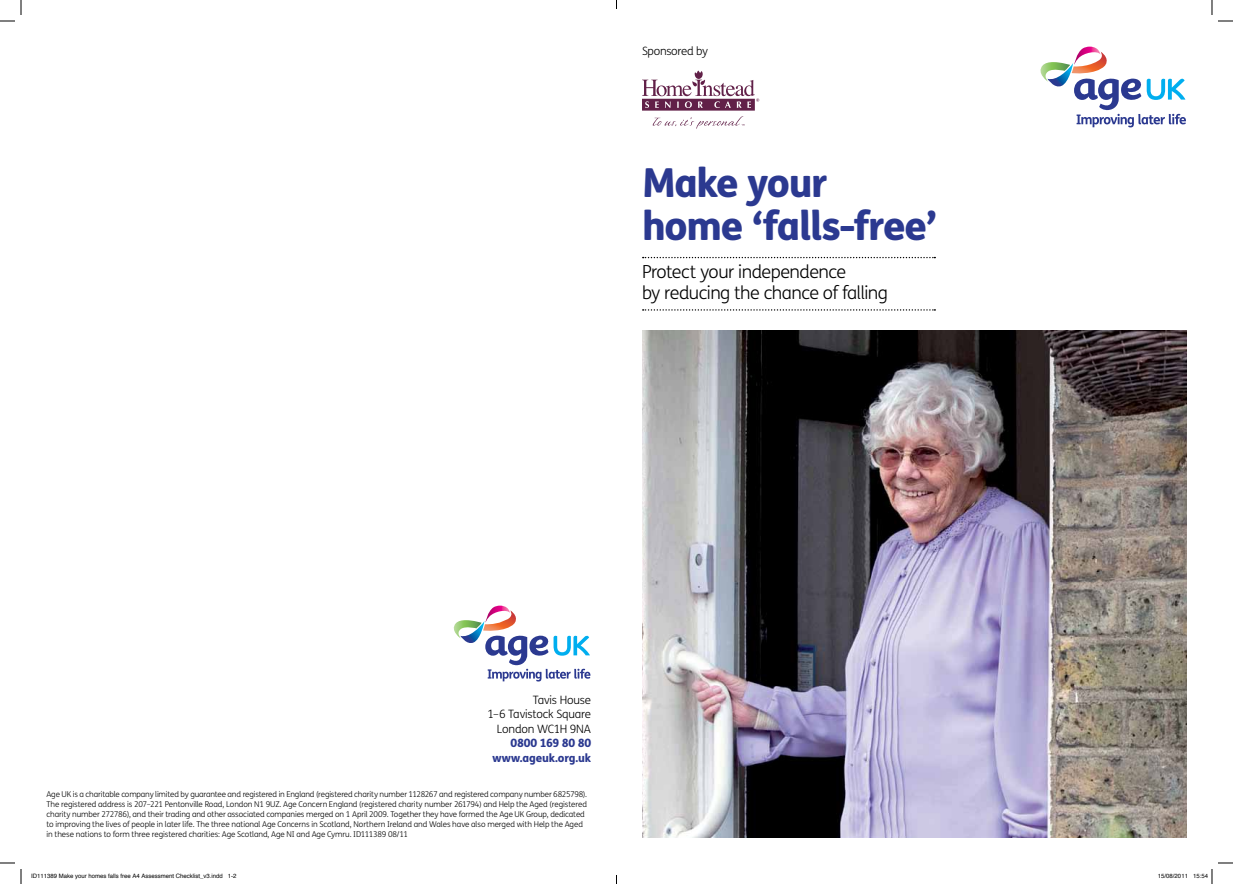
<style>
.page{position:relative;width:1233px;height:884px;background:#fff}
.page>*{position:absolute;margin:0;border:0;box-sizing:border-box;transform-origin:0 0}
.t1{font:800 40px/43px "FS Me";letter-spacing:-.035em;color:#2b3990}
.t2{font:300 18px/21px "FS Me";letter-spacing:-.03em;color:#000}
.t3{font:300 11.5px/14.5px "FS Me";letter-spacing:-.02em;color:#000;text-align:right}
.t4{font:800 11.5px/14.5px "FS Me";letter-spacing:-.01em;color:#2b3990;text-align:right}
.t5{font:300 8px/10px "FS Me";letter-spacing:-.015em;color:#000}
.t6{font:6px "Helvetica";color:#000}
</style>
<div class="page">
<img style="left:642px;top:330px;width:544px;height:507px">
<svg style="left:642px;top:257px;width:293px;height:1px"></svg>
<svg style="left:642px;top:309px;width:293px;height:2px"></svg>
<svg style="left:453px;top:606px;width:137px;height:75px"></svg>
<svg style="left:1040px;top:47px;width:146px;height:80px"></svg>
<svg style="left:642px;top:71px;width:117px;height:58px"></svg>
<svg style="left:1218px;top:20px;width:15px;height:2px"></svg>
<svg style="left:1218px;top:862px;width:15px;height:2px"></svg>
<svg style="left:0;top:0;width:22px;height:22px"></svg>
<svg style="left:0;top:862px;width:22px;height:22px"></svg>
<svg style="left:1211px;top:0;width:1px;height:15px"></svg>
<svg style="left:1211px;top:869px;width:1px;height:15px"></svg>
<h3 class="t3" style="left:642px;top:44px;width:68px">Sponsored by</h3>
<h1 class="t1" style="left:642px;top:159px;width:296px">Make your home ‘falls-free’</h1>
<h2 class="t2" style="left:642px;top:261px;width:247px">Protect your independence<br>by reducing the chance of falling</h2>
<h3 class="t3" style="left:487px;top:692px;width:105px">Tavis House<br>1–6 Tavistock Square<br>London WC1H 9NA</h3>
<h3 class="t4" style="left:492px;top:735px;width:100px">0800 169 80 80 www.ageuk.org.uk</h3>
<p class="t5" style="left:47px;top:789px;width:542px">Age UK is a charitable company limited by guarantee and registered in England (registered charity number 1128267 and registered company number 6825798).<br>The registered address is 207–221 Pentonville Road, London N1 9UZ. Age Concern England (registered charity number 261794) and Help the Aged (registered charity number 272786), and their trading and other associated companies merged on 1 April 2009. Together they have formed the Age UK Group, dedicated to improving the lives of people in later life. The three national Age Concerns in Scotland, Northern Ireland and Wales have also merged with Help the Aged in these nations to form three registered charities: Age Scotland, Age NI and Age Cymru. ID111389 08/11</p>
<p class="t6" style="left:31px;top:871px;width:207px">ID111389 Make your homes falls free A4 Assessment Checklist_v3.indd 1-2</p>
<p class="t6" style="left:1158px;top:871px;width:52px">15/08/2011 15:54</p>
</div>
